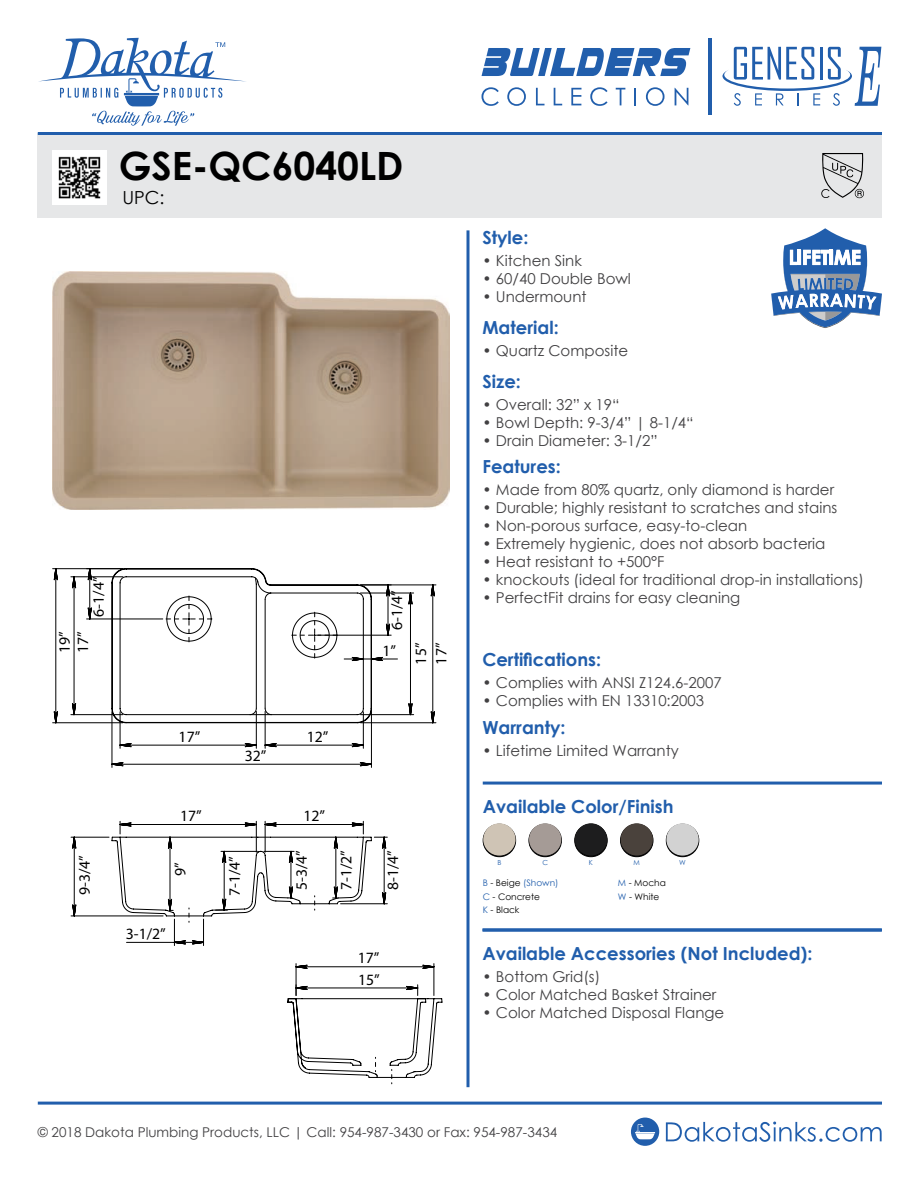
<style>
.page{position:relative;width:918px;height:1188px;background:#fff}
.page>*{position:absolute;margin:0;border:0;box-sizing:border-box;transform-origin:0 0}
.t1{font:700 39px "Century Gothic";color:#000}
.t2{font:700 18px "Century Gothic";color:#215eac}
.t3{font:18px "Century Gothic";color:#000}
.t4{font:15.75px/21.1px "Myriad Pro";color:#000}
.t5{font:15px "Century Gothic";color:#414042}
.t6{font:13.5px "Century Gothic";color:#414042}
.t7{font:9px/13.5px "Century Gothic";color:#000}
.t8{font:6.9px "Century Gothic";color:#215eac}
.s1{color:#215eac}
</style>
<div class="page">
<div style="left:38px;top:134px;width:844px;height:84px;background:#e6e7e8"></div>
<hr style="left:38px;top:132px;width:844px;height:3px;background:#215eac">
<hr style="left:38px;top:1102px;width:844px;height:3px;background:#215eac">
<svg style="left:821px;top:153px;width:43px;height:45px"></svg>
<svg style="left:466px;top:230px;width:4px;height:857px;background:#5886c0"></svg>
<hr style="left:708px;top:38px;width:4px;height:77px;background:#215eac">
<svg style="left:482px;top:48px;width:208px;height:28px"></svg>
<svg style="left:481px;top:87px;width:18px;height:19px"></svg>
<svg style="left:507px;top:87px;width:19px;height:19px"></svg>
<svg style="left:536px;top:88px;width:9px;height:17px"></svg>
<svg style="left:554px;top:88px;width:8px;height:17px"></svg>
<svg style="left:571px;top:88px;width:10px;height:17px"></svg>
<svg style="left:590px;top:87px;width:18px;height:19px"></svg>
<svg style="left:616px;top:88px;width:9px;height:17px"></svg>
<svg style="left:634px;top:88px;width:2px;height:17px"></svg>
<svg style="left:646px;top:87px;width:19px;height:19px"></svg>
<svg style="left:675px;top:88px;width:13px;height:17px"></svg>
<svg style="left:722px;top:47px;width:159px;height:59px"></svg>
<svg style="left:38px;top:38px;width:208px;height:88px"></svg>
<svg style="left:666px;top:1122px;width:216px;height:20px"></svg>
<svg style="left:631px;top:1118px;width:28px;height:28px"></svg>
<img style="left:53px;top:271px;width:397px;height:239px">
<hr style="left:71px;top:916px;width:92px;height:1px;background:#000">
<hr style="left:74px;top:837px;width:1px;height:79px;background:#000">
<hr style="left:71px;top:837px;width:38px;height:1px;background:#000">
<svg style="left:71px;top:899px;width:6px;height:18px"></svg>
<svg style="left:71px;top:837px;width:6px;height:17px"></svg>
<svg style="left:111px;top:821px;width:276px;height:125px"></svg>
<svg style="left:287px;top:964px;width:156px;height:120px"></svg>
<hr style="left:360px;top:714px;width:54px;height:1px;background:#000">
<hr style="left:360px;top:593px;width:54px;height:1px;background:#000">
<hr style="left:410px;top:593px;width:1px;height:122px;background:#000">
<hr style="left:433px;top:585px;width:1px;height:138px;background:#000">
<hr style="left:360px;top:722px;width:76px;height:1px;background:#000">
<hr style="left:360px;top:585px;width:76px;height:1px;background:#000">
<hr style="left:89px;top:569px;width:1px;height:50px;background:#000">
<hr style="left:74px;top:577px;width:1px;height:138px;background:#000">
<hr style="left:87px;top:619px;width:76px;height:1px;background:#000">
<hr style="left:71px;top:577px;width:52px;height:1px;background:#000">
<hr style="left:71px;top:714px;width:52px;height:1px;background:#000">
<hr style="left:265px;top:711px;width:1px;height:37px;background:#000">
<hr style="left:363px;top:712px;width:1px;height:36px;background:#000">
<hr style="left:265px;top:745px;width:98px;height:1px;background:#000">
<hr style="left:256px;top:711px;width:1px;height:37px;background:#000">
<hr style="left:120px;top:712px;width:1px;height:36px;background:#000">
<hr style="left:120px;top:745px;width:136px;height:1px;background:#000">
<hr style="left:53px;top:568px;width:70px;height:1px;background:#000">
<hr style="left:53px;top:722px;width:70px;height:1px;background:#000">
<hr style="left:56px;top:569px;width:1px;height:154px;background:#000">
<hr style="left:112px;top:764px;width:259px;height:1px;background:#000">
<hr style="left:112px;top:712px;width:1px;height:55px;background:#000">
<hr style="left:371px;top:712px;width:1px;height:55px;background:#000">
<svg style="left:430px;top:584px;width:6px;height:19px"></svg>
<svg style="left:430px;top:704px;width:6px;height:19px"></svg>
<svg style="left:408px;top:592px;width:5px;height:13px"></svg>
<svg style="left:407px;top:703px;width:6px;height:12px"></svg>
<svg style="left:87px;top:600px;width:6px;height:20px"></svg>
<svg style="left:87px;top:569px;width:6px;height:18px"></svg>
<svg style="left:71px;top:576px;width:6px;height:18px"></svg>
<svg style="left:71px;top:696px;width:6px;height:19px"></svg>
<svg style="left:347px;top:742px;width:17px;height:6px"></svg>
<svg style="left:264px;top:742px;width:18px;height:6px"></svg>
<svg style="left:119px;top:742px;width:18px;height:6px"></svg>
<svg style="left:239px;top:742px;width:18px;height:6px"></svg>
<svg style="left:53px;top:704px;width:6px;height:19px"></svg>
<svg style="left:53px;top:568px;width:6px;height:18px"></svg>
<svg style="left:355px;top:761px;width:17px;height:6px"></svg>
<svg style="left:111px;top:761px;width:18px;height:6px"></svg>
<svg style="left:111px;top:568px;width:286px;height:156px"></svg>
<svg style="left:771px;top:228px;width:111px;height:100px"></svg>
<img style="left:53px;top:150px;width:54px;height:54px">
<svg style="left:483px;top:928px;width:399px;height:4px;background:#3c71b6"></svg>
<hr style="left:483px;top:782px;width:399px;height:3px;background:#215eac">
<svg style="left:483px;top:824px;width:33px;height:33px"></svg>
<div style="left:483px;top:824px;width:33px;height:33px;border:1px solid #000;border-radius:50%"></div>
<div style="left:483px;top:823px;width:33px;height:33px;background:#cfc4b5;border-radius:50%"></div>
<div style="left:575px;top:824px;width:32px;height:33px;background:#0a0a0a;border-radius:50%"></div>
<div style="left:574px;top:824px;width:34px;height:33px;border:1px solid #000;border-radius:50%"></div>
<div style="left:575px;top:823px;width:32px;height:33px;background:#1d1d1e;border-radius:50%"></div>
<svg style="left:621px;top:824px;width:32px;height:33px"></svg>
<div style="left:620px;top:824px;width:33px;height:33px;border:1px solid #000;border-radius:50%"></div>
<div style="left:621px;top:823px;width:32px;height:33px;background:#4a423c;border-radius:50%"></div>
<svg style="left:666px;top:824px;width:33px;height:33px"></svg>
<div style="left:666px;top:824px;width:33px;height:33px;border:1px solid #000;border-radius:50%"></div>
<div style="left:666px;top:823px;width:33px;height:33px;background:#d2d2d2;border-radius:50%"></div>
<svg style="left:529px;top:824px;width:32px;height:33px"></svg>
<div style="left:529px;top:824px;width:33px;height:33px;border:1px solid #000;border-radius:50%"></div>
<div style="left:529px;top:823px;width:32px;height:33px;background:#a59b96;border-radius:50%"></div>
<h1 class="t1" style="left:119px;top:136px;width:286px">GSE-QC6040LD</h1>
<p class="t3" style="left:122px;top:185px;width:44px">UPC:</p>
<p class="t4" style="left:88px;top:617px;width:42px;rotate:-90deg">6-1/4”</p>
<p class="t4" style="left:72px;top:653px;width:23px;rotate:-90deg">17”</p>
<p class="t4" style="left:54px;top:653px;width:23px;rotate:-90deg">19”</p>
<p class="t4" style="left:386px;top:630px;width:42px;rotate:-90deg">6-1/4”</p>
<p class="t4" style="left:382px;top:640px;width:15px">1”</p>
<p class="t4" style="left:410px;top:665px;width:23px;line-height:20.4px;rotate:-90deg">15”<br>17”</p>
<p class="t4" style="left:179px;top:726px;width:23px">17”</p>
<p class="t4" style="left:307px;top:726px;width:23px">12”</p>
<p class="t4" style="left:180px;top:805px;width:23px">17”</p>
<p class="t4" style="left:245px;top:745px;width:23px">32”</p>
<p class="t4" style="left:74px;top:895px;width:42px;rotate:-90deg">9-3/4”</p>
<p class="t4" style="left:169px;top:876px;width:15px;rotate:-90deg">9”</p>
<p class="t4" style="left:224px;top:896px;width:42px;rotate:-90deg">7-1/4”</p>
<p class="t4" style="left:126px;top:923px;width:42px">3-1/2”</p>
<p class="t4" style="left:303px;top:805px;width:23px">12”</p>
<p class="t4" style="left:291px;top:890px;width:42px;rotate:-90deg">5-3/4”</p>
<p class="t4" style="left:335px;top:890px;width:42px;rotate:-90deg">7-1/2”</p>
<p class="t4" style="left:382px;top:890px;width:42px;rotate:-90deg">8-1/4”</p>
<p class="t4" style="left:358px;top:947px;width:23px">17”<br>15”</p>
<p class="t2" style="left:482px;top:224px;width:48px">Style:</p>
<p class="t5" style="left:482px;top:250px;width:101px">• Kitchen Sink</p>
<p class="t5" style="left:482px;top:268px;width:150px">• 60/40 Double Bowl</p>
<p class="t5" style="left:482px;top:286px;width:106px">• Undermount</p>
<p class="t2" style="left:482px;top:314px;width:78px">Material:</p>
<p class="t5" style="left:482px;top:340px;width:147px">• Quartz Composite</p>
<p class="t2" style="left:482px;top:368px;width:40px">Size:</p>
<p class="t5" style="left:482px;top:394px;width:139px">• Overall: 32” x 19“</p>
<p class="t5" style="left:482px;top:412px;width:213px">• Bowl Depth: 9-3/4” | 8-1/4“</p>
<p class="t5" style="left:482px;top:430px;width:177px">• Drain Diameter: 3-1/2”</p>
<p class="t2" style="left:482px;top:453px;width:80px">Features:</p>
<p class="t5" style="left:482px;top:479px;width:353px">• Made from 80% quartz, only diamond is harder</p>
<p class="t5" style="left:482px;top:497px;width:357px">• Durable; highly resistant to scratches and stains</p>
<p class="t5" style="left:482px;top:515px;width:266px">• Non-porous surface, easy-to-clean</p>
<p class="t5" style="left:482px;top:533px;width:345px">• Extremely hygienic, does not absorb bacteria</p>
<p class="t5" style="left:482px;top:551px;width:183px">• Heat resistant to +500°F</p>
<p class="t5" style="left:482px;top:569px;width:383px">• knockouts (ideal for traditional drop-in installations)</p>
<p class="t5" style="left:482px;top:587px;width:259px">• PerfectFit drains for easy cleaning</p>
<p class="t2" style="left:482px;top:646px;width:120px">Certifications:</p>
<p class="t5" style="left:482px;top:672px;width:241px">• Complies with ANSI Z124.6-2007</p>
<p class="t5" style="left:482px;top:690px;width:223px">• Complies with EN 13310:2003</p>
<p class="t5" style="left:482px;top:740px;width:198px">• Lifetime Limited Warranty</p>
<p class="t2" style="left:482px;top:714px;width:85px">Warranty:</p>
<p class="t2" style="left:483px;top:792px;width:192px">Available Color/Finish</p>
<p class="t8" style="left:497px;top:857px;width:5px">B</p>
<p class="t8" style="left:542px;top:857px;width:7px">C</p>
<p class="t8" style="left:589px;top:857px;width:6px">K</p>
<p class="t8" style="left:634px;top:857px;width:8px">M</p>
<p class="t8" style="left:679px;top:857px;width:8px">W</p>
<p class="t7" style="left:483px;top:876px;width:77px"><span class="s1">B</span> - Beige <span class="s1">(Shown)<br>C</span> - Concrete<br><span class="s1">K</span> - Black</p>
<p class="t7" style="left:618px;top:876px;width:49px"><span class="s1">M</span> - Mocha<br><span class="s1">W</span> - White</p>
<p class="t2" style="left:482px;top:939px;width:332px">Available Accessories (Not Included):</p>
<p class="t5" style="left:482px;top:966px;width:119px">• Bottom Grid(s)</p>
<p class="t5" style="left:482px;top:984px;width:236px">• Color Matched Basket Strainer</p>
<p class="t5" style="left:482px;top:1002px;width:243px">• Color Matched Disposal Flange</p>
<p class="t6" style="left:38px;top:1122px;width:521px">© 2018 Dakota Plumbing Products, LLC | Call: 954-987-3430 or Fax: 954-987-3434</p>
</div>
